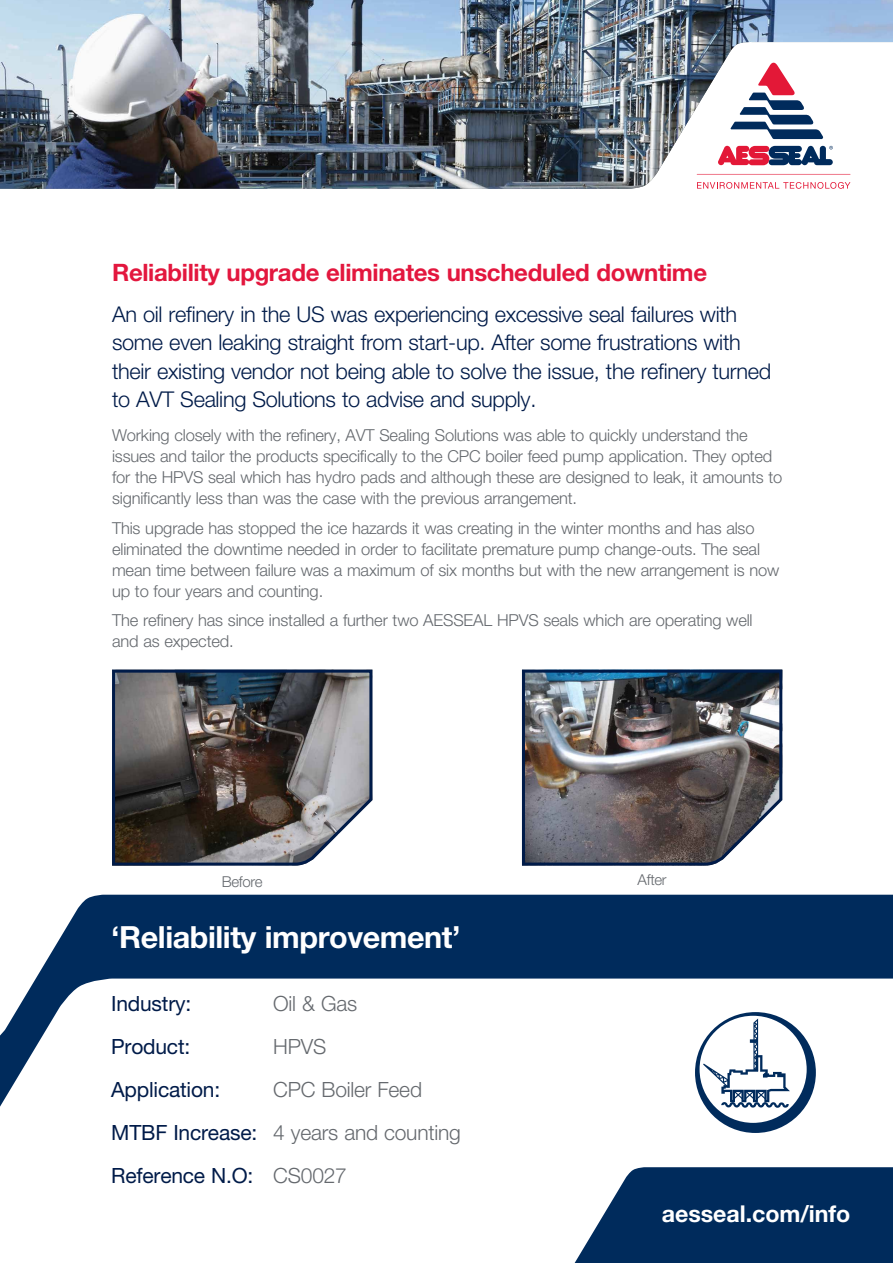
<style>
.page{position:relative;width:893px;height:1263px;background:#fff}
.page>*{position:absolute;margin:0;border:0;box-sizing:border-box;transform-origin:0 0}
.t1{font:700 30.6px "Helvetica Neue LTW1 G";letter-spacing:-.015em;color:#fff}
.t2{font:700 24px "Helvetica Neue LTW1 G";letter-spacing:-.015em;color:#e3173e}
.t3{font:700 23.25px "Helvetica Neue LTW1 G";letter-spacing:-.005em;color:#fff}
.t4{font:300 21.75px/28.5px "Helvetica Neue LTW1 G";letter-spacing:-.015em;color:#001b49}
.t5{font:300 21px/42.9px "Helvetica Neue LTW1 G";letter-spacing:-.01em;color:#65696e}
.t6{font:21px "Helvetica Neue LTW1 G";letter-spacing:-.01em;color:#001b49}
.t7{font:300 16.5px/21px "Helvetica Neue LTW1 G";letter-spacing:-.01em;color:#65696e}
.t8{font:300 15px "Helvetica Neue LTW1 G";letter-spacing:-.02em;color:#65696e}
.s1{font-weight:400;color:#001b49}
</style>
<div class="page">
<div style="left:36px;top:895px;width:857px;height:83px;background:#002b5c"></div>
<svg style="left:0;top:978px;width:893px;height:155px"></svg>
<div style="left:695px;top:1012px;width:121px;height:121px;background:#002b5c;border-radius:50%"></div>
<div style="left:700px;top:1016px;width:107px;height:107px;background:#fff;border-radius:50%"></div>
<svg style="left:703px;top:1018px;width:87px;height:90px"></svg>
<svg style="left:574px;top:1167px;width:319px;height:96px;background:#183f6b"></svg>
<img style="left:0;top:0;width:893px;height:189px">
<svg style="left:697px;top:174px;width:153px;height:1px"></svg>
<svg style="left:718px;top:146px;width:115px;height:19px"></svg>
<svg style="left:730px;top:63px;width:93px;height:76px"></svg>
<svg style="left:697px;top:182px;width:153px;height:7px"></svg>
<img style="left:112px;top:669px;width:261px;height:197px">
<img style="left:521px;top:669px;width:262px;height:197px">
<h2 class="t2" style="left:112px;top:257px;width:597px">Reliability upgrade eliminates unscheduled downtime</h2>
<p class="t4" style="left:112px;top:300px;width:661px">An oil refinery in the US was experiencing excessive seal failures with some even leaking straight from start-up. After some frustrations with their existing vendor not being able to solve the issue, the refinery turned to AVT Sealing Solutions to advise and supply.</p>
<p class="t7" style="left:112px;top:425px;width:672px">Working closely with the refinery, AVT Sealing Solutions was able to quickly understand the issues and tailor the products specifically to the CPC boiler feed pump application. They opted for the HPVS seal which has hydro pads and although these are designed to leak, it amounts to significantly less than was the case with the previous arrangement.</p>
<p class="t7" style="left:112px;top:517px;width:669px">This upgrade has stopped the ice hazards it was creating in the winter months and has also eliminated the downtime needed in order to facilitate premature pump change-outs. The seal mean time between failure was a maximum of six months but with the new arrangement is now up to four years and counting.</p>
<p class="t7" style="left:112px;top:610px;width:642px">The refinery has since installed a further two AESSEAL HPVS seals which are operating well and as expected.</p>
<p class="t8" style="left:222px;top:872px;width:43px">Before</p>
<p class="t8" style="left:638px;top:870px;width:31px">After</p>
<h1 class="t1" style="left:111px;top:918px;width:351px">‘Reliability improvement’</h1>
<p class="t6" style="left:111px;top:990px;width:81px">Industry:</p>
<p class="t5" style="left:273px;top:982px;width:85px">Oil &amp; Gas</p>
<p class="t6" style="left:111px;top:1033px;width:81px">Product:</p>
<p class="t5" style="left:273px;top:1025px;width:55px">HPVS</p>
<p class="t6" style="left:111px;top:1076px;width:110px">Application:</p>
<p class="t5" style="left:111px;top:1068px;width:351px;text-indent:162px">CPC Boiler Feed<br><span class="s1">MTBF Increase:</span> 4 years and counting<br><span class="s1">Reference N.O:</span> CS0027</p>
<h3 class="t3" style="left:662px;top:1199px;width:190px">aesseal.com/info</h3>
</div>
